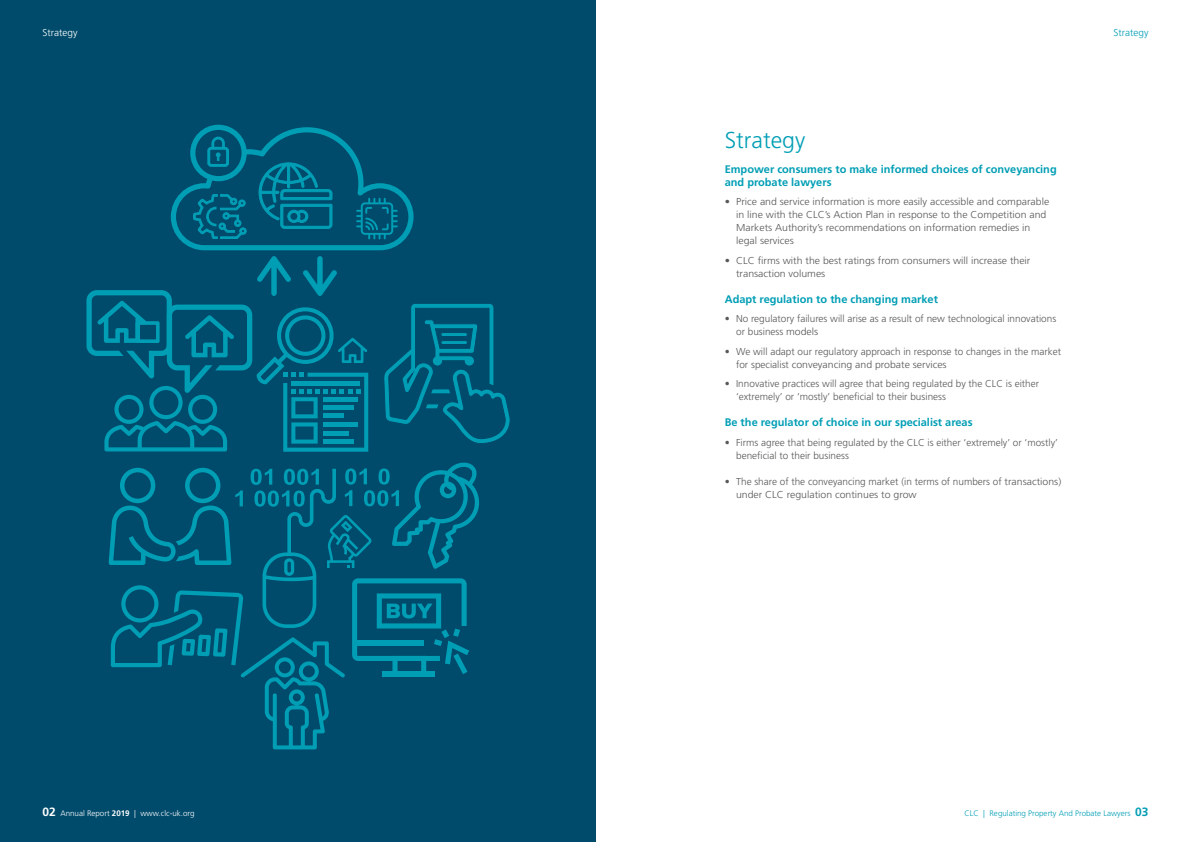
<style>
.page{position:relative;width:1191px;height:842px;background:#fff}
.page>*{position:absolute;margin:0;border:0;box-sizing:border-box;transform-origin:0 0}
.t1{font:300 23px "Frutiger LT Std";color:#009eb5}
.t2{font:700 11px/13px "Frutiger";color:#009eb5}
.t3{font:300 10px/13px "Frutiger LT Std";color:#575756}
.t4{font:300 10px/13px "Frutiger LT Std";color:#575756;scale:1.05 1}
.t5{font:300 10px "Frutiger LT Std";color:#fff}
.t6{font:300 10px "Frutiger LT Std";color:#009eb5}
.t7{font:300 8px "Frutiger LT Std";color:#009eb5}
.t8{font:300 8px "Frutiger LT Std";color:#fff}
.s1{font-family:"Frutiger";font-weight:700;font-size:12px}
.s2{font-family:"Frutiger";font-weight:700}
</style>
<div class="page">
<div style="left:0;top:0;width:595px;height:842px;background:#004b6c"></div>
<svg style="left:86px;top:125px;width:424px;height:327px"></svg>
<svg style="left:108px;top:462px;width:371px;height:287px"></svg>
<p class="t5" style="left:43px;top:27px;width:36px">Strategy</p>
<p class="t6" style="left:1113px;top:27px;width:36px">Strategy</p>
<h1 class="t1" style="left:724px;top:127px;width:82px">Strategy</h1>
<p class="t2" style="left:724px;top:162px;width:333px">Empower consumers to make informed choices of conveyancing and probate lawyers</p>
<p class="t4" style="left:736px;top:195px;width:300px;text-indent:-11px">• Price and service information is more easily accessible and comparable in line with the CLC’s Action Plan in response to the Competition and Markets Authority’s recommendations on information remedies in legal services</p>
<p class="t4" style="left:736px;top:254px;width:282px;text-indent:-11px">• CLC firms with the best ratings from consumers will increase their transaction volumes</p>
<p class="t2" style="left:724px;top:292px;width:215px">Adapt regulation to the changing market</p>
<p class="t3" style="left:736px;top:312px;width:322px;text-indent:-11px">• No regulatory failures will arise as a result of new technological innovations or business models</p>
<p class="t3" style="left:736px;top:345px;width:326px;text-indent:-11px">• We will adapt our regulatory approach in response to changes in the market for specialist conveyancing and probate services</p>
<p class="t3" style="left:736px;top:377px;width:304px;text-indent:-11px">• Innovative practices will agree that being regulated by the CLC is either ‘extremely’ or ‘mostly’ beneficial to their business</p>
<p class="t2" style="left:724px;top:416px;width:249px">Be the regulator of choice in our specialist areas</p>
<p class="t3" style="left:736px;top:436px;width:323px;text-indent:-11px">• Firms agree that being regulated by the CLC is either ‘extremely’ or ‘mostly’ beneficial to their business</p>
<p class="t3" style="left:736px;top:475px;width:327px;text-indent:-11px">• The share of the conveyancing market (in terms of numbers of transactions) under CLC regulation continues to grow</p>
<p class="t8" style="left:43px;top:809px;width:154px"><span class="s1">02</span> Annual Report <span class="s2">2019</span> | www.clc-uk.org</p>
<p class="t7" style="left:964px;top:809px;width:185px">CLC | Regulating Property And Probate Lawyers <span class="s1">03</span></p>
</div>
